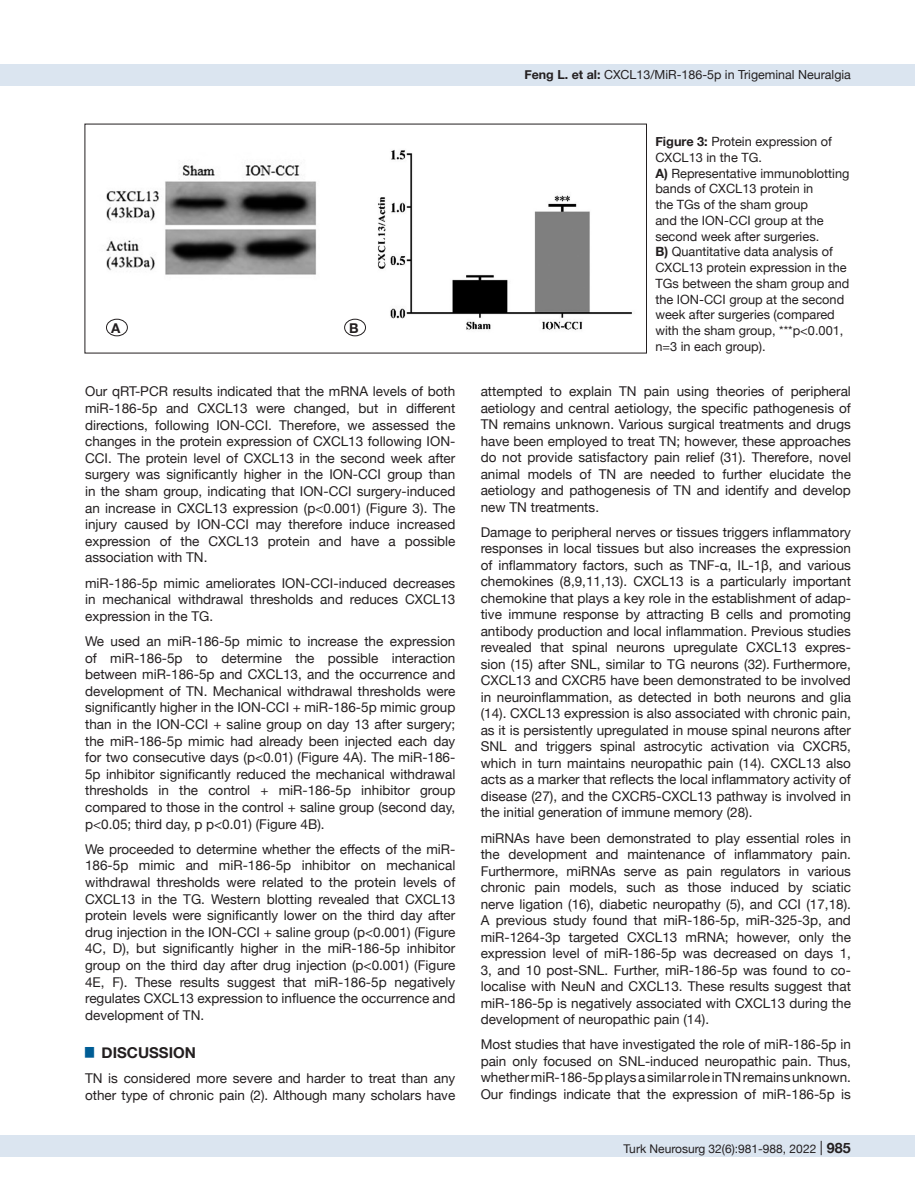
<style>
.page{position:relative;width:915px;height:1191px;background:#fff}
.page>*{position:absolute;margin:0;border:0;box-sizing:border-box;transform-origin:0 0}
.t1{font:700 15px "Helvetica Neue";color:#231f20}
.t2{font:13.5px/16.5px "Helvetica Neue";color:#231f20;text-align:justify}
.t3{font:700 13.5px "Helvetica Neue";color:#231f20}
.t4{font:12.75px/15.8px "Helvetica Neue";color:#231f20}
.t5{font:12.45px "Helvetica Neue";color:#231f20}
.t6{font:12px "Helvetica Neue";color:#231f20}
.s1{font-weight:700}
.s2{font-size:14.25px}
.s3{font-weight:700;font-size:14.25px}
</style>
<div class="page">
<div style="left:0;top:1135px;width:914px;height:22px;background:#dbe5f0"></div>
<div style="left:0;top:64px;width:914px;height:21px;background:#dbe5f0"></div>
<img style="left:106px;top:150px;width:526px;height:187px">
<div style="left:106px;top:319px;width:21px;height:17px;background:#fff;border-radius:50%"></div>
<div style="left:106px;top:319px;width:21px;height:17px;border:1px solid #231f20;border-radius:50%"></div>
<div style="left:344px;top:319px;width:21px;height:17px;background:#fff;border-radius:50%"></div>
<div style="left:344px;top:319px;width:21px;height:17px;border:1px solid #231f20;border-radius:50%"></div>
<p class="t3" style="left:111px;top:317px;width:11px">A</p>
<p class="t3" style="left:349px;top:317px;width:11px">B</p>
<p class="t2" style="left:85px;top:384px;width:371px">Our qRT-PCR results indicated that the mRNA levels of both miR-186-5p and CXCL13 were changed, but in different directions, following ION-CCI. Therefore, we assessed the changes in the protein expression of CXCL13 following ION-CCI. The protein level of CXCL13 in the second week after surgery was significantly higher in the ION-CCI group than in the sham group, indicating that ION-CCI surgery-induced an increase in CXCL13 expression (p&lt;0.001) (Figure 3). The injury caused by ION-CCI may therefore induce increased expression of the CXCL13 protein and have a possible association with TN.</p>
<p class="t2" style="left:85px;top:575px;width:371px">miR-186-5p mimic ameliorates ION-CCI-induced decreases in mechanical withdrawal thresholds and reduces CXCL13 expression in the TG.</p>
<p class="t2" style="left:85px;top:633px;width:371px">We used an miR-186-5p mimic to increase the expression of miR-186-5p to determine the possible interaction between miR-186-5p and CXCL13, and the occurrence and development of TN. Mechanical withdrawal thresholds were significantly higher in the ION-CCI + miR-186-5p mimic group than in the ION-CCI + saline group on day 13 after surgery; the miR-186-5p mimic had already been injected each day for two consecutive days (p&lt;0.01) (Figure 4A). The miR-186- 5p inhibitor significantly reduced the mechanical withdrawal thresholds in the control + miR-186-5p inhibitor group compared to those in the control + saline group (second day, p&lt;0.05; third day, p p&lt;0.01) (Figure 4B).</p>
<p class="t2" style="left:85px;top:841px;width:371px">We proceeded to determine whether the effects of the miR-186-5p mimic and miR-186-5p inhibitor on mechanical withdrawal thresholds were related to the protein levels of CXCL13 in the TG. Western blotting revealed that CXCL13 protein levels were significantly lower on the third day after drug injection in the ION-CCI + saline group (p&lt;0.001) (Figure 4C, D), but significantly higher in the miR-186-5p inhibitor group on the third day after drug injection (p&lt;0.001) (Figure 4E, F). These results suggest that miR-186-5p negatively regulates CXCL13 expression to influence the occurrence and development of TN.</p>
<p class="t1" style="left:85px;top:1040px;width:112px"><sup>█</sup> DISCUSSION</p>
<p class="t2" style="left:85px;top:1070px;width:371px">TN is considered more severe and harder to treat than any other type of chronic pain (2). Although many scholars have</p>
<p class="t5" style="left:524px;top:66px;width:328px"><span class="s1">Feng L. et al:</span> CXCL13/MiR-186-5p in Trigeminal Neuralgia</p>
<p class="t4" style="left:655px;top:134px;width:178px"><span class="s1">Figure 3:</span> Protein expression of<br>CXCL13 in the TG.</p>
<p class="t4" style="left:655px;top:166px;width:195px"><span class="s1">A)</span> Representative immunoblotting bands of CXCL13 protein in<br>the TGs of the sham group<br>and the ION-CCI group at the second week after surgeries.<br><span class="s1">B)</span> Quantitative data analysis of<br>CXCL13 protein expression in the<br>TGs between the sham group and the ION-CCI group at the second week after surgeries (compared with the sham group, ***p&lt;0.001, n=3 in each group).</p>
<p class="t2" style="left:480px;top:384px;width:371px">attempted to explain TN pain using theories of peripheral aetiology and central aetiology, the specific pathogenesis of TN remains unknown. Various surgical treatments and drugs have been employed to treat TN; however, these approaches do not provide satisfactory pain relief (31). Therefore, novel animal models of TN are needed to further elucidate the aetiology and pathogenesis of TN and identify and develop new TN treatments.</p>
<p class="t2" style="left:480px;top:524px;width:371px">Damage to peripheral nerves or tissues triggers inflammatory responses in local tissues but also increases the expression of inflammatory factors, such as TNF-α, IL-1β, and various chemokines (8,9,11,13). CXCL13 is a particularly important chemokine that plays a key role in the establishment of adap&shy;tive immune response by attracting B cells and promoting antibody production and local inflammation. Previous studies revealed that spinal neurons upregulate CXCL13 expres&shy;sion (15) after SNL, similar to TG neurons (32). Furthermore, CXCL13 and CXCR5 have been demonstrated to be involved in neuroinflammation, as detected in both neurons and glia (14). CXCL13 expression is also associated with chronic pain, as it is persistently upregulated in mouse spinal neurons after SNL and triggers spinal astrocytic activation via CXCR5, which in turn maintains neuropathic pain (14). CXCL13 also acts as a marker that reflects the local inflammatory activity of disease (27), and the CXCR5-CXCL13 pathway is involved in the initial generation of immune memory (28).</p>
<p class="t2" style="left:480px;top:830px;width:371px">miRNAs have been demonstrated to play essential roles in the development and maintenance of inflammatory pain.<br>Furthermore, miRNAs serve as pain regulators in various chronic pain models, such as those induced by sciatic nerve ligation (16), diabetic neuropathy (5), and CCI (17,18).<br>A previous study found that miR-186-5p, miR-325-3p, and miR-1264-3p targeted CXCL13 mRNA; however, only the expression level of miR-186-5p was decreased on days 1, 3, and 10 post-SNL. Further, miR-186-5p was found to co&shy;localise with NeuN and CXCL13. These results suggest that miR-186-5p is negatively associated with CXCL13 during the development of neuropathic pain (14).</p>
<p class="t2" style="left:480px;top:1036px;width:371px">Most studies that have investigated the role of miR-186-5p in pain only focused on SNL-induced neuropathic pain. Thus, whether miR-186-5p plays a similar role in TN remains unknown.<br>Our findings indicate that the expression of miR-186-5p is</p>
<p class="t6" style="left:623px;top:1140px;width:250px">Turk Neurosurg 32(6):981-988, 2022 <span class="s2">|</span> <span class="s3">985985</span></p>
</div>
